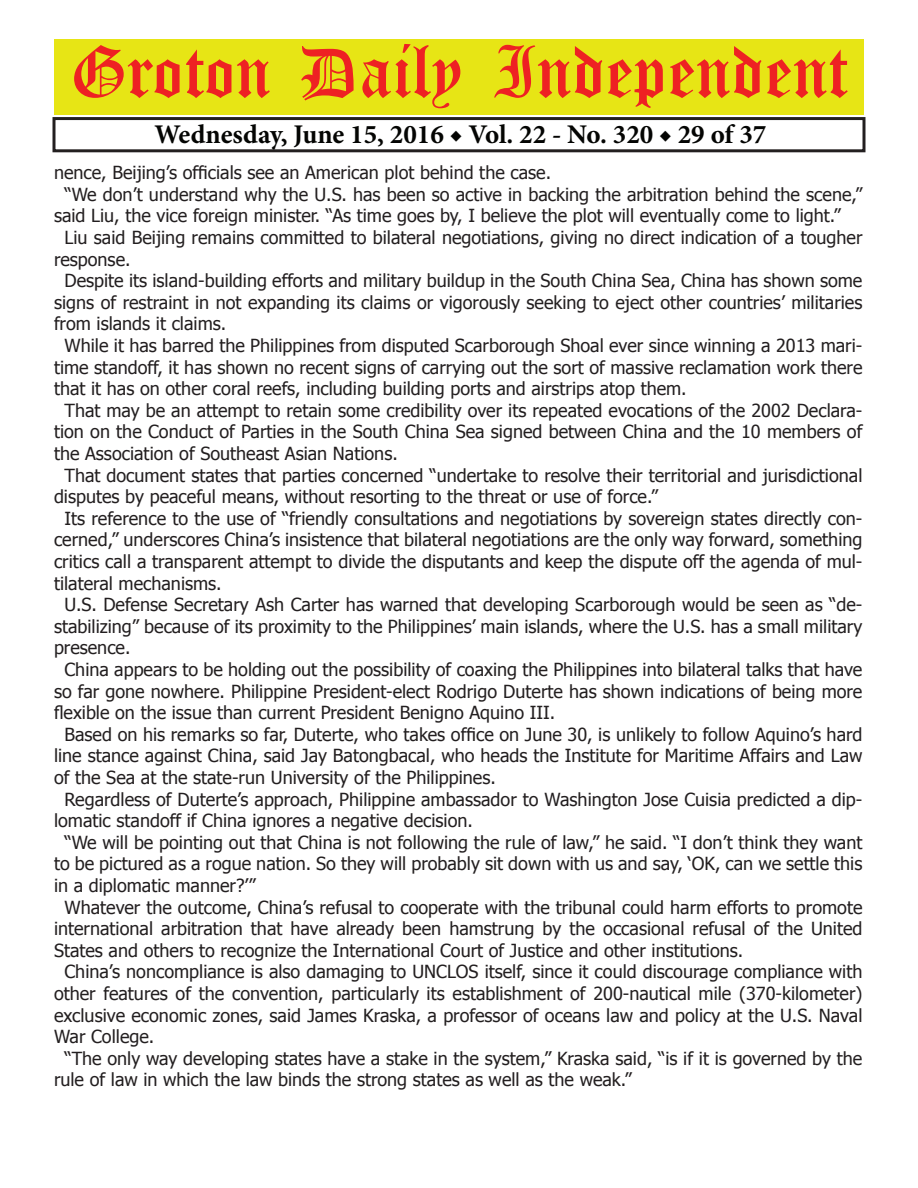
<style>
.page{position:relative;width:918px;height:1188px;background:#fff}
.page>*{position:absolute;margin:0;border:0;box-sizing:border-box;transform-origin:0 0}
.t1{font:54px "Old English Five";color:#ee2123}
.t2{font:700 27px "Minion Pro";color:#040503}
.t3{font:18px "Tahoma";color:#231f20}
</style>
<div class="page">
<div style="left:52px;top:117px;width:814px;height:35px;border:3px solid #231f20"></div>
<div style="left:54px;top:40px;width:810px;height:75px;background:#e7e515"></div>
<h1 class="t1" style="left:70px;top:47px;width:779px">Groton Daily Independent</h1>
<h2 class="t2" style="left:155px;top:116px;width:613px">Wednesday, June 15, 2016 ◆ Vol. 22 - No. 320 ◆ 29 of 37</h2>
<p class="t3" style="left:54px;top:161px;width:499px">nence, Beijing’s officials see an American plot behind the case.</p>
<p class="t3" style="left:64px;top:182px;width:799px">“We don’t understand why the U.S. has been so active in backing the arbitration behind the scene,”</p>
<p class="t3" style="left:54px;top:204px;width:788px">said Liu, the vice foreign minister. “As time goes by, I believe the plot will eventually come to light.”</p>
<p class="t3" style="left:64px;top:225px;width:800px">Liu said Beijing remains committed to bilateral negotiations, giving no direct indication of a tougher</p>
<p class="t3" style="left:54px;top:247px;width:78px">response.</p>
<p class="t3" style="left:64px;top:269px;width:799px">Despite its island-building efforts and military buildup in the South China Sea, China has shown some</p>
<p class="t3" style="left:54px;top:290px;width:810px">signs of restraint in not expanding its claims or vigorously seeking to eject other countries’ militaries</p>
<p class="t3" style="left:54px;top:312px;width:174px">from islands it claims.</p>
<p class="t3" style="left:64px;top:333px;width:799px">While it has barred the Philippines from disputed Scarborough Shoal ever since winning a 2013 mari-</p>
<p class="t3" style="left:54px;top:355px;width:810px">time standoff, it has shown no recent signs of carrying out the sort of massive reclamation work there</p>
<p class="t3" style="left:54px;top:377px;width:634px">that it has on other coral reefs, including building ports and airstrips atop them.</p>
<p class="t3" style="left:64px;top:398px;width:799px">That may be an attempt to retain some credibility over its repeated evocations of the 2002 Declara-</p>
<p class="t3" style="left:54px;top:420px;width:810px">tion on the Conduct of Parties in the South China Sea signed between China and the 10 members of</p>
<p class="t3" style="left:54px;top:441px;width:345px">the Association of Southeast Asian Nations.</p>
<p class="t3" style="left:64px;top:463px;width:799px">That document states that parties concerned “undertake to resolve their territorial and jurisdictional</p>
<p class="t3" style="left:54px;top:485px;width:606px">disputes by peaceful means, without resorting to the threat or use of force.”</p>
<p class="t3" style="left:64px;top:506px;width:799px">Its reference to the use of “friendly consultations and negotiations by sovereign states directly con-</p>
<p class="t3" style="left:54px;top:528px;width:810px">cerned,” underscores China’s insistence that bilateral negotiations are the only way forward, something</p>
<p class="t3" style="left:54px;top:549px;width:810px">critics call a transparent attempt to divide the disputants and keep the dispute off the agenda of mul-</p>
<p class="t3" style="left:54px;top:571px;width:169px">tilateral mechanisms.</p>
<p class="t3" style="left:64px;top:593px;width:799px">U.S. Defense Secretary Ash Carter has warned that developing Scarborough would be seen as “de-</p>
<p class="t3" style="left:54px;top:614px;width:810px">stabilizing” because of its proximity to the Philippines’ main islands, where the U.S. has a small military</p>
<p class="t3" style="left:54px;top:636px;width:78px">presence.</p>
<p class="t3" style="left:64px;top:657px;width:799px">China appears to be holding out the possibility of coaxing the Philippines into bilateral talks that have</p>
<p class="t3" style="left:54px;top:679px;width:810px">so far gone nowhere. Philippine President-elect Rodrigo Duterte has shown indications of being more</p>
<p class="t3" style="left:54px;top:701px;width:503px">flexible on the issue than current President Benigno Aquino III.</p>
<p class="t3" style="left:64px;top:722px;width:799px">Based on his remarks so far, Duterte, who takes office on June 30, is unlikely to follow Aquino’s hard</p>
<p class="t3" style="left:54px;top:744px;width:810px">line stance against China, said Jay Batongbacal, who heads the Institute for Maritime Affairs and Law</p>
<p class="t3" style="left:54px;top:765px;width:443px">of the Sea at the state-run University of the Philippines.</p>
<p class="t3" style="left:64px;top:787px;width:799px">Regardless of Duterte’s approach, Philippine ambassador to Washington Jose Cuisia predicted a dip-</p>
<p class="t3" style="left:54px;top:809px;width:421px">lomatic standoff if China ignores a negative decision.</p>
<p class="t3" style="left:64px;top:830px;width:799px">“We will be pointing out that China is not following the rule of law,” he said. “I don’t think they want</p>
<p class="t3" style="left:54px;top:852px;width:810px">to be pictured as a rogue nation. So they will probably sit down with us and say, ‘OK, can we settle this</p>
<p class="t3" style="left:54px;top:873px;width:203px">in a diplomatic manner?’”</p>
<p class="t3" style="left:64px;top:895px;width:799px">Whatever the outcome, China’s refusal to cooperate with the tribunal could harm efforts to promote</p>
<p class="t3" style="left:54px;top:917px;width:810px">international arbitration that have already been hamstrung by the occasional refusal of the United</p>
<p class="t3" style="left:54px;top:938px;width:691px">States and others to recognize the International Court of Justice and other institutions.</p>
<p class="t3" style="left:64px;top:960px;width:800px">China’s noncompliance is also damaging to UNCLOS itself, since it could discourage compliance with</p>
<p class="t3" style="left:54px;top:981px;width:810px">other features of the convention, particularly its establishment of 200-nautical mile (370-kilometer)</p>
<p class="t3" style="left:54px;top:1003px;width:810px">exclusive economic zones, said James Kraska, a professor of oceans law and policy at the U.S. Naval</p>
<p class="t3" style="left:54px;top:1025px;width:102px">War College.</p>
<p class="t3" style="left:64px;top:1046px;width:799px">“The only way developing states have a stake in the system,” Kraska said, “is if it is governed by the</p>
<p class="t3" style="left:54px;top:1068px;width:579px">rule of law in which the law binds the strong states as well as the weak.”</p>
</div>
